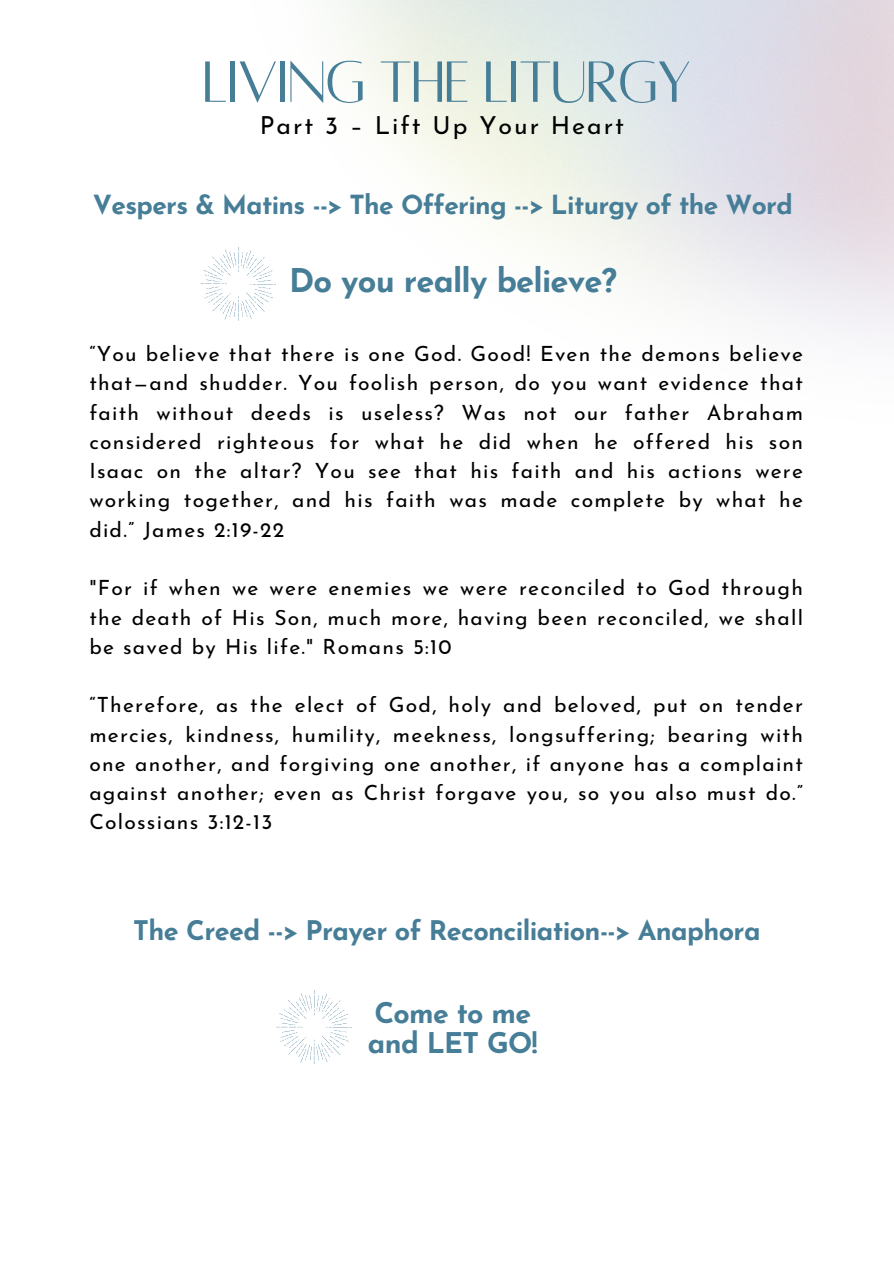
<style>
.page{position:relative;width:894px;height:1264px;background:#fff}
.page>*{position:absolute;margin:0;border:0;box-sizing:border-box;transform-origin:0 0}
.t1{font:64.2px "Alta regular";letter-spacing:-.025em;color:#467d97}
.t2{font:700 32.7px "Josefin Sans";letter-spacing:-.025em;color:#467d97}
.t3{font:700 28.5px/29.2px "Josefin Sans";letter-spacing:-.025em;color:#467d97}
.t4{font:700 27px "Josefin Sans";letter-spacing:-.025em;color:#467d97}
.t5{font:700 26.25px "Josefin Sans";letter-spacing:-.025em;color:#467d97}
.t6{font:24.9px "Josefin Sans";letter-spacing:.08em;color:#000}
.t7{font:21px/29.2px "Josefin Sans";letter-spacing:.06em;color:#000;text-align:justify}
</style>
<div class="page">
<svg style="left:200px;top:247px;width:76px;height:74px"></svg>
<svg style="left:276px;top:990px;width:75px;height:74px"></svg>
<p class="t1" style="left:202px;top:50px;width:491px">LIVING THE LITURGY</p>
<h1 class="t6" style="left:260px;top:115px;width:366px">Part 3 – Lift Up Your Heart</h1>
<h2 class="t5" style="left:93px;top:195px;width:701px">Vespers &amp; Matins --&gt; The Offering --&gt; Liturgy of the Word</h2>
<p class="t2" style="left:289px;top:267px;width:329px">Do you really believe?</p>
<h4 class="t7" style="left:89px;top:341px;width:715px">“You believe that there is one God. Good! Even the demons believe that—and shudder. You foolish person, do you want evidence that faith without deeds is useless? Was not our father Abraham considered righteous for what he did when he offered his son Isaac on the altar? You see that his faith and his actions were working together, and his faith was made complete by what he did.” James 2:19-22</h4>
<h3 class="t7" style="left:89px;top:575px;width:715px">"For if when we were enemies we were reconciled to God through the death of His Son, much more, having been reconciled, we shall be saved by His life." Romans 5:10</h3>
<p class="t7" style="left:89px;top:692px;width:715px">“Therefore, as the elect of God, holy and beloved, put on tender mercies, kindness, humility, meekness, longsuffering; bearing with one another, and forgiving one another, if anyone has a complaint against another; even as Christ forgave you, so you also must do.” Colossians 3:12-13</p>
<p class="t4" style="left:133px;top:920px;width:628px">The Creed --&gt; Prayer of Reconciliation--&gt; Anaphora</p>
<p class="t3" style="left:368px;top:1001px;width:171px">Come to me and LET GO!</p>
</div>
